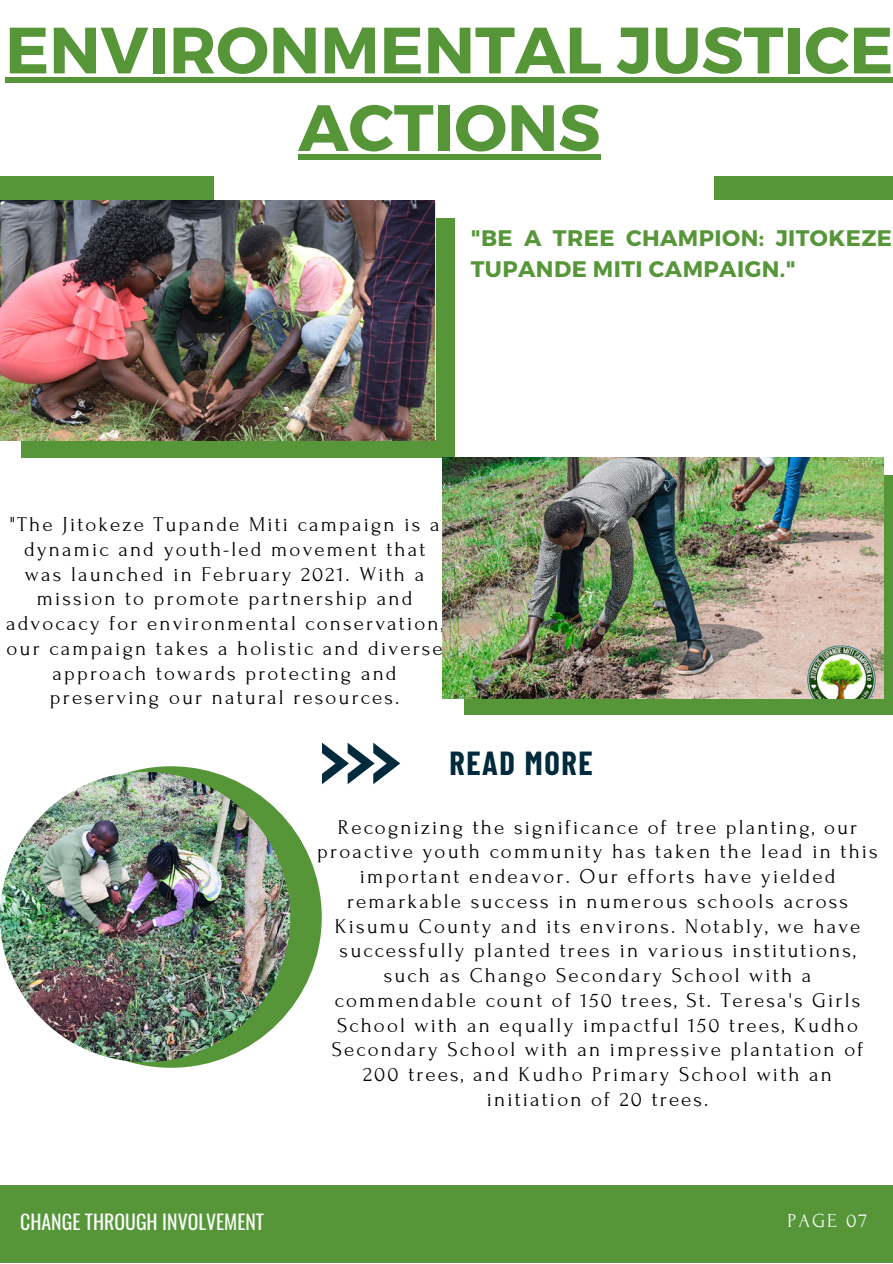
<style>
.page{position:relative;width:893px;height:1264px;background:#fff}
.page>*{position:absolute;margin:0;border:0;box-sizing:border-box;transform-origin:0 0}
.t1{font:700 65.25px/77.6px "Montserrat";color:#569639;text-align:center}
.t2{font:700 32.55px "Barlow Condensed";letter-spacing:.05em;color:#022a3d}
.t3{font:700 22.5px/30.3px "Montserrat";letter-spacing:.02em;color:#569639}
.t4{font:21px/24.8px "Forum";letter-spacing:.1em;color:#000;text-align:center}
.t5{font:19.8px "Oswald";color:#fafafa}
.t6{font:19.8px "Forum";letter-spacing:.1em;color:#fafafa}
</style>
<div class="page">
<div style="left:0;top:177px;width:214px;height:23px;background:#569639"></div>
<div style="left:714px;top:177px;width:178px;height:23px;background:#569639"></div>
<svg style="left:322px;top:742px;width:78px;height:42px"></svg>
<div style="left:0;top:1185px;width:892px;height:77px;background:#569639"></div>
<div style="left:21px;top:439px;width:415px;height:18px;background:#569639"></div>
<div style="left:436px;top:439px;width:18px;height:18px;background:#569639"></div>
<div style="left:436px;top:218px;width:18px;height:221px;background:#569639"></div>
<div style="left:464px;top:697px;width:415px;height:18px;background:#569639"></div>
<div style="left:879px;top:697px;width:13px;height:18px;background:#569639"></div>
<div style="left:879px;top:476px;width:13px;height:221px;background:#569639"></div>
<img style="left:0;top:200px;width:434px;height:240px">
<img style="left:442px;top:457px;width:441px;height:241px">
<div style="left:20px;top:766px;width:302px;height:301px;background:#569639;border-radius:50%"></div>
<img style="left:0;top:772px;width:290px;height:290px">
<div style="left:5px;top:77px;width:887px;height:5px;background:#569639"></div>
<div style="left:298px;top:154px;width:302px;height:6px;background:#569639"></div>
<p class="t1" style="left:5px;top:8px;width:889px">ENVIRONMENTAL JUSTICE<br>ACTIONS</p>
<p class="t3" style="left:470px;top:222px;width:423px">"BE A TREE CHAMPION: JITOKEZE<br>TUPANDE MITI CAMPAIGN."</p>
<p class="t4" style="left:6px;top:512px;width:438px">"The Jitokeze Tupande Miti campaign is a dynamic and youth-led movement that was launched in February 2021. With a mission to promote partnership and advocacy for environmental conservation, our campaign takes a holistic and diverse approach towards protecting and preserving our natural resources.</p>
<p class="t2" style="left:449px;top:742px;width:145px">READ MORE</p>
<p class="t4" style="left:317px;top:814px;width:562px">Recognizing the significance of tree planting, our proactive youth community has taken the lead in this important endeavor. Our efforts have yielded remarkable success in numerous schools across Kisumu County and its environs. Notably, we have successfully planted trees in various institutions, such as Chango Secondary School with a commendable count of 150 trees, St. Teresa's Girls School with an equally impactful 150 trees, Kudho Secondary School with an impressive plantation of 200 trees, and Kudho Primary School with an initiation of 20 trees.</p>
<p class="t5" style="left:20px;top:1205px;width:245px">CHANGE THROUGH INVOLVEMENT</p>
<p class="t6" style="left:787px;top:1210px;width:81px">PAGE 07</p>
</div>
